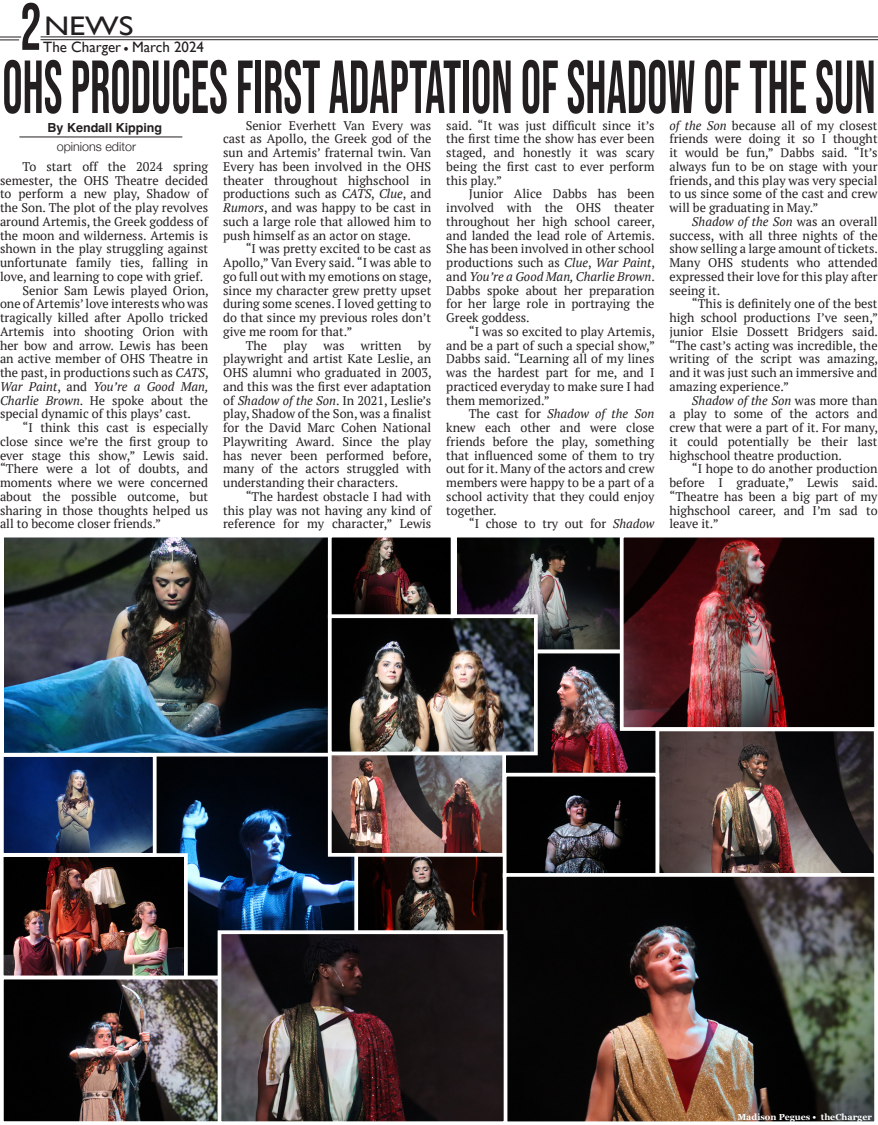
<style>
.page{position:relative;width:878px;height:1125px;background:#fff}
.page>*{position:absolute;margin:0;border:0;box-sizing:border-box;transform-origin:0 0}
.t1{font:75px "Bebas Neue";letter-spacing:.005em;color:#231f20;scale:.67 1}
.t2{font:66.5px "Bebas Neue";color:#231f20;scale:.79 1}
.Paragraph_Style_1{font:26.88px "Gill Sans";color:#231f20;scale:1.2 1}
.Paragraph_Style_1-2{font:15px "Gill Sans";color:#231f20}
.Paragraph_Style_1-3{font:12.5px/13.8px "PT Serif";color:#231f20;text-align:justify}
.Paragraph_Style_1-4{font:700 12.5px "Helvetica";color:#231f20}
.Paragraph_Style_1-5{font:300 12.5px "Helvetica Neue";color:#231f20}
.Paragraph_Style_1-6{font:700 8.75px "Georgia";color:#fff}
.s1{font-style:italic}
</style>
<div class="page">
<svg style="left:0;top:37px;width:21px;height:4px"></svg>
<hr style="left:41px;top:37px;width:837px;height:1px;background:#231f20">
<hr style="left:41px;top:39px;width:837px;height:1px;background:#231f20">
<img style="left:156px;top:757px;width:198px;height:217px">
<hr style="left:19px;top:137px;width:163px;height:1px;background:#231f20">
<img style="left:458px;top:539px;width:162px;height:109px">
<div style="left:453px;top:534px;width:178px;height:119px;border:4px solid #fff"></div>
<img style="left:359px;top:857px;width:143px;height:73px">
<div style="left:354px;top:831px;width:153px;height:104px;border:4px solid #fff"></div>
<img style="left:506px;top:655px;width:149px;height:117px">
<div style="left:478px;top:650px;width:189px;height:127px;border:4px solid #fff"></div>
<img style="left:5px;top:539px;width:322px;height:213px">
<div style="left:0;top:534px;width:332px;height:223px;border:4px solid #fff"></div>
<img style="left:333px;top:539px;width:116px;height:75px">
<div style="left:328px;top:534px;width:126px;height:85px;border:4px solid #fff"></div>
<img style="left:625px;top:539px;width:248px;height:187px">
<div style="left:620px;top:534px;width:258px;height:197px;border:4px solid #fff"></div>
<img style="left:333px;top:755px;width:168px;height:97px">
<div style="left:328px;top:718px;width:178px;height:139px;border:4px solid #fff"></div>
<img style="left:5px;top:858px;width:178px;height:116px">
<div style="left:0;top:853px;width:188px;height:126px;border:4px solid #fff"></div>
<img style="left:660px;top:733px;width:212px;height:139px">
<div style="left:655px;top:728px;width:222px;height:149px;border:4px solid #fff"></div>
<img style="left:507px;top:778px;width:147px;height:95px">
<div style="left:502px;top:773px;width:157px;height:105px;border:4px solid #fff"></div>
<img style="left:333px;top:619px;width:199px;height:131px">
<div style="left:328px;top:614px;width:209px;height:141px;border:4px solid #fff"></div>
<img style="left:507px;top:878px;width:366px;height:242px">
<div style="left:502px;top:873px;width:376px;height:252px;border:4px solid #fff"></div>
<img style="left:5px;top:758px;width:146px;height:94px">
<div style="left:0;top:753px;width:156px;height:104px;border:4px solid #fff"></div>
<img style="left:5px;top:981px;width:212px;height:139px">
<div style="left:0;top:976px;width:222px;height:149px;border:4px solid #fff"></div>
<img style="left:223px;top:935px;width:279px;height:185px">
<div style="left:218px;top:930px;width:289px;height:195px;border:4px solid #fff"></div>
<p class="t2" style="left:20px;top:-11px;width:28px">2</p>
<p class="Paragraph_Style_1" style="left:44px;top:10px;width:76px">NEWS</p>
<p class="Paragraph_Style_1-2" style="left:43px;top:39px;width:162px">The Charger • March 2024</p>
<p class="t1" style="left:2px;top:45px;width:1304px">OHS PRODUCES FIRST ADAPTATION OF SHADOW OF THE SUN</p>
<p class="Paragraph_Style_1-4" style="left:48px;top:120px;width:116px">By Kendall Kipping</p>
<p class="Paragraph_Style_1-5" style="left:57px;top:136px;width:81px">opinions editor</p>
<p class="Paragraph_Style_1-3" style="left:0;top:159px;width:210px;text-indent:22px">To start off the 2024 spring semester, the OHS Theatre decided to perform a new play, Shadow of the Son. The plot of the play revolves around Artemis, the Greek goddess of the moon and wilderness. Artemis is shown in the play struggling against unfortunate family ties, falling in love, and learning to cope with grief.</p>
<p class="Paragraph_Style_1-3" style="left:0;top:283px;width:210px;text-indent:22px">Senior Sam Lewis played Orion, one of Artemis’ love interests who was tragically killed after Apollo tricked Artemis into shooting Orion with her bow and arrow. Lewis has been an active member of OHS Theatre in the past, in productions such as <span class="s1">CATS</span>, <span class="s1">War Paint</span>, and <span class="s1">You’re a Good Man, Charlie Brown</span>. He spoke about the special dynamic of this plays’ cast.</p>
<p class="Paragraph_Style_1-3" style="left:0;top:421px;width:210px;text-indent:22px">“I think this cast is especially close since we’re the first group to ever stage this show,” Lewis said. “There were a lot of doubts, and moments where we were concerned about the possible outcome, but sharing in those thoughts helped us all to become closer friends.”</p>
<p class="Paragraph_Style_1-3" style="left:223px;top:118px;width:210px;text-indent:22px">Senior Everhett Van Every was cast as Apollo, the Greek god of the sun and Artemis’ fraternal twin. Van Every has been involved in the OHS theater throughout highschool in productions such as <span class="s1">CATS</span>, <span class="s1">Clue</span>, and <span class="s1">Rumors</span>, and was happy to be cast in such a large role that allowed him to push himself as an actor on stage.</p>
<p class="Paragraph_Style_1-3" style="left:223px;top:242px;width:210px;text-indent:22px">“I was pretty excited to be cast as Apollo,” Van Every said. “I was able to go full out with my emotions on stage, since my character grew pretty upset during some scenes. I loved getting to do that since my previous roles don’t give me room for that.”</p>
<p class="Paragraph_Style_1-3" style="left:246px;top:338px;width:23px">The</p>
<p class="Paragraph_Style_1-3" style="left:283px;top:338px;width:25px">play</p>
<p class="Paragraph_Style_1-3" style="left:323px;top:338px;width:22px">was</p>
<p class="Paragraph_Style_1-3" style="left:361px;top:338px;width:42px">written</p>
<p class="Paragraph_Style_1-3" style="left:223px;top:338px;width:210px;text-indent:195px">by playwright and artist Kate Leslie, an OHS alumni who graduated in 2003, and this was the first ever adaptation of <span class="s1">Shadow of the Son</span>. In 2021, Leslie’s play, Shadow of the Son, was a finalist for the David Marc Cohen National Playwriting Award. Since the play has never been performed before, many of the actors struggled with understanding their characters.</p>
<p class="Paragraph_Style_1-3" style="left:223px;top:489px;width:210px;text-indent:22px">“The hardest obstacle I had with this play was not having any kind of reference for my character,” Lewis</p>
<p class="Paragraph_Style_1-3" style="left:446px;top:118px;width:210px">said. “It was just difficult since it’s the first time the show has ever been staged, and honestly it was scary being the first cast to ever perform this play.”</p>
<p class="Paragraph_Style_1-3" style="left:446px;top:187px;width:210px;text-indent:22px">Junior Alice Dabbs has been involved with the OHS theater throughout her high school career, and landed the lead role of Artemis.<br>She has been involved in other school productions such as <span class="s1">Clue</span>, <span class="s1">War Paint</span>, and <span class="s1">You’re a Good Man, Charlie Brown</span>.<br>Dabbs spoke about her preparation for her large role in portraying the Greek goddess.</p>
<p class="Paragraph_Style_1-3" style="left:446px;top:324px;width:210px;text-indent:22px">“I was so excited to play Artemis, and be a part of such a special show,” Dabbs said. “Learning all of my lines was the hardest part for me, and I practiced everyday to make sure I had them memorized.”</p>
<p class="Paragraph_Style_1-3" style="left:446px;top:407px;width:210px;text-indent:22px">The cast for <span class="s1">Shadow of the Son </span>knew each other and were close friends before the play, something that influenced some of them to try out for it. Many of the actors and crew members were happy to be a part of a school activity that they could enjoy together.</p>
<p class="Paragraph_Style_1-3" style="left:469px;top:517px;width:187px">“I chose to try out for <span class="s1">Shadow</span></p>
<p class="Paragraph_Style_1-3" style="left:669px;top:118px;width:210px"><span class="s1">of the Son</span> because all of my closest friends were doing it so I thought it would be fun,” Dabbs said. “It’s always fun to be on stage with your friends, and this play was very special to us since some of the cast and crew will be graduating in May.”</p>
<p class="Paragraph_Style_1-3" style="left:669px;top:214px;width:210px;text-indent:22px"><span class="s1">Shadow of the Son</span> was an overall success, with all three nights of the show selling a large amount of tickets.<br>Many OHS students who attended expressed their love for this play after seeing it.</p>
<p class="Paragraph_Style_1-3" style="left:669px;top:297px;width:210px;text-indent:22px">“This is definitely one of the best high school productions I’ve seen,” junior Elsie Dossett Bridgers said. “The cast’s acting was incredible, the writing of the script was amazing, and it was just such an immersive and amazing experience.”</p>
<p class="Paragraph_Style_1-3" style="left:669px;top:393px;width:210px;text-indent:22px"><span class="s1">Shadow of the Son</span> was more than a play to some of the actors and crew that were a part of it. For many, it could potentially be their last highschool theatre production.</p>
<p class="Paragraph_Style_1-3" style="left:669px;top:462px;width:210px;text-indent:22px">“I hope to do another production before I graduate,” Lewis said. “Theatre has been a big part of my highschool career, and I’m sad to leave it.”</p>
<p class="Paragraph_Style_1-6" style="left:737px;top:1110px;width:136px">Madison Pegues • theCharger</p>
</div>
